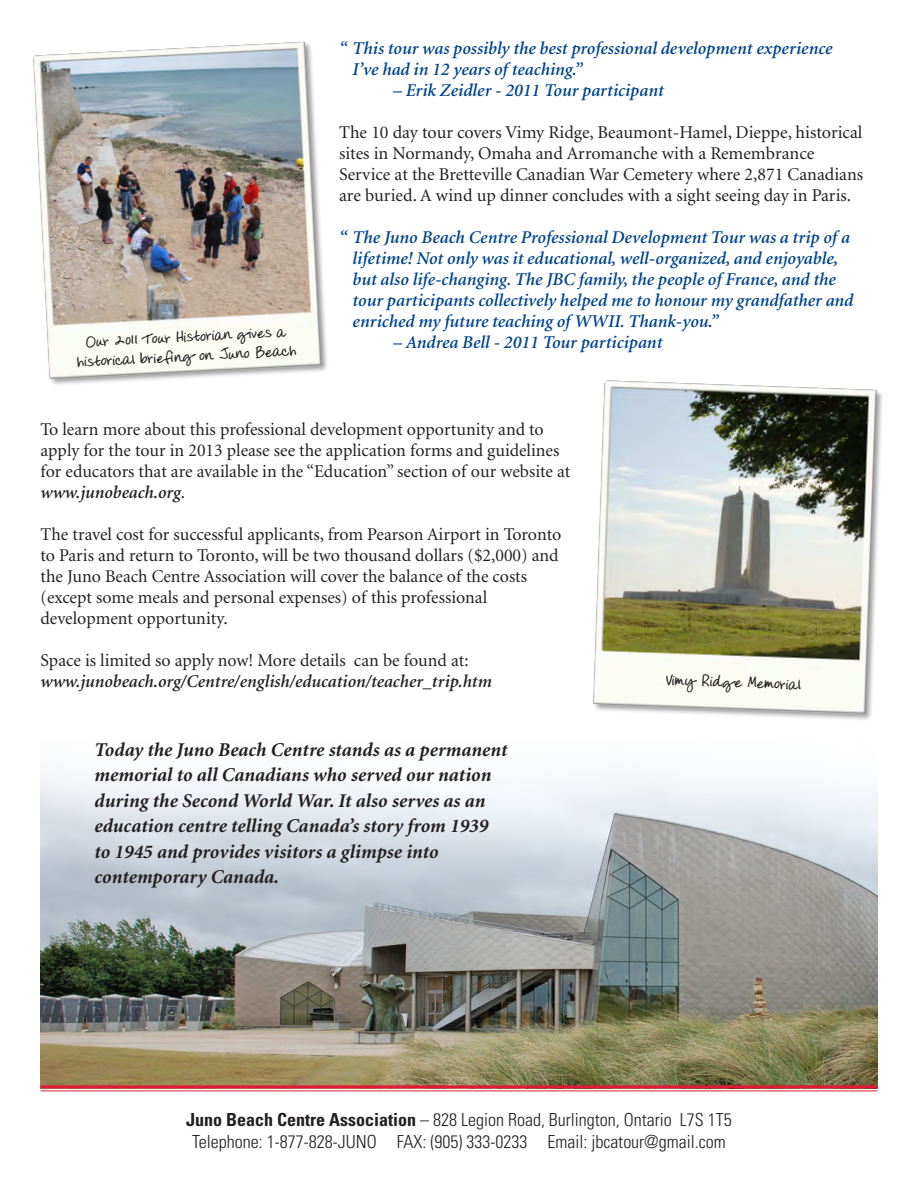
<style>
.page{position:relative;width:918px;height:1188px;background:#fff}
.page>*{position:absolute;margin:0;border:0;box-sizing:border-box;transform-origin:0 0}
.t1{font:italic 700 19.5px/25.5px "Minion";color:#231f20}
.t2{font:18px/21px "Minion";color:#231f20}
.t3{font:italic 600 18px/21px "Minion";color:#01448c}
.t4{font:300 condensed 18px "Univers";color:#231f20}
.t5{font:italic 600 18px/21px "Minion";color:#231f20}
.t6{font:700 16.5px "Donnys Hand";color:#231f20}
.s1{font-weight:600;font-style:italic}
.s2{font-weight:400;font-style:normal}
.s3{font-weight:700}
</style>
<div class="page">
<img style="left:40px;top:773px;width:837px;height:312px">
<hr style="left:40px;top:1085px;width:837px;height:3px;background:#e51836">
<hr style="left:40px;top:1090px;width:837px;height:1px;background:#e51836">
<img style="left:593px;top:380px;width:290px;height:340px">
<img style="left:33px;top:41px;width:294px;height:344px">
<p class="t6" style="left:85px;top:331px;width:202px;rotate:-3deg">Our 2011 Tour Historian gives a</p>
<p class="t6" style="left:76px;top:351px;width:221px;rotate:-3deg">historical briefi ng on Juno Beach</p>
<p class="t3" style="left:353px;top:38px;width:481px;text-indent:-14px">“ This tour was possibly the best professional development experience<br>I’ve had in 12 years of teaching.”</p>
<p class="t3" style="left:393px;top:80px;width:272px">– Erik Zeidler - 2011 Tour participant</p>
<p class="t2" style="left:339px;top:122px;width:526px">The 10 day tour covers Vimy Ridge, Beaumont-Hamel, Dieppe, historical sites in Normandy, Omaha and Arromanche with a Remembrance Service at the Bretteville Canadian War Cemetery where 2,871 Canadians are buried. A wind up dinner concludes with a sight seeing day in Paris.</p>
<p class="t3" style="left:353px;top:227px;width:502px;text-indent:-14px">“ The Juno Beach Centre Professional Development Tour was a trip of a lifetime! Not only was it educational, well-organized, and enjoyable, but also life-changing. The JBC family, the people of France, and the tour participants collectively helped me to honour my grandfather and enriched my future teaching of WWII. Thank-you.”</p>
<p class="t3" style="left:393px;top:332px;width:271px">– Andrea Bell - 2011 Tour participant</p>
<p class="t2" style="left:40px;top:419px;width:531px">To learn more about this professional development opportunity and to apply for the tour in 2013 please see the application forms and guidelines for educators that are available in the “Education” section of our website at <span class="s1">www.junobeach.org</span>.</p>
<p class="t2" style="left:40px;top:524px;width:522px">The travel cost for successful applicants, from Pearson Airport in Toronto to Paris and return to Toronto, will be two thousand dollars ($2,000) and the Juno Beach Centre Association will cover the balance of the costs (except some meals and personal expenses) of this professional development opportunity.</p>
<p class="t5" style="left:40px;top:650px;width:453px"><span class="s2">Space is limited so apply now! More details can be found at: </span>www.junobeach.org/Centre/english/education/teacher_trip.htm</p>
<p class="t1" style="left:94px;top:737px;width:415px">Today the Juno Beach Centre stands as a permanent memorial to all Canadians who served our nation during the Second World War. It also serves as an education centre telling Canada’s story from 1939 to 1945 and provides visitors a glimpse into contemporary Canada.</p>
<p class="t6" style="left:666px;top:669px;width:137px;rotate:2deg">Vimy Ridge Memorial</p>
<p class="t4" style="left:186px;top:1109px;width:547px"><span class="s3">Juno Beach Centre Association</span> – 828 Legion Road, Burlington, Ontario L7S 1T5</p>
<p class="t4" style="left:192px;top:1130px;width:535px">Telephone: 1-877-828-JUNO FAX: (905) 333-0233 Email: jbcatour@gmail.com</p>
</div>
